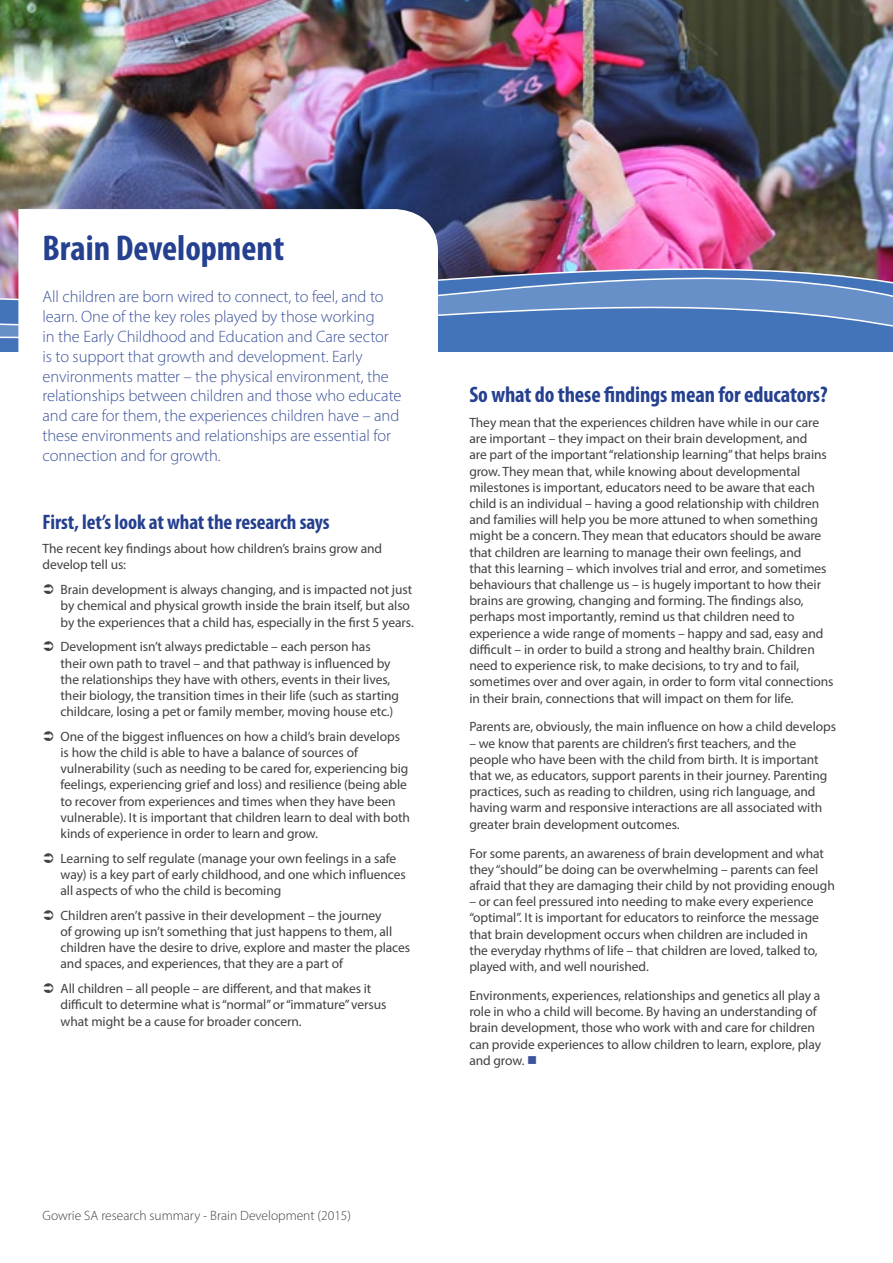
<style>
.page{position:relative;width:893px;height:1263px;background:#fff}
.page>*{position:absolute;margin:0;border:0;box-sizing:border-box;transform-origin:0 0}
.t1{font:700 condensed 36px "Myriad Pro";color:#25408f}
.t2{font:700 condensed 22.5px "Myriad Pro";letter-spacing:-.005em;color:#25408f}
.t3{font:700 condensed 21px "Myriad Pro";letter-spacing:-.005em;color:#25408f}
.t4{font:300 16.5px/19.8px "Myriad Pro";letter-spacing:-.005em;color:#3b539a}
.t5{font:13.5px/16.2px "Myriad Pro";letter-spacing:-.005em;color:#414042}
.t6{font:300 13.5px "Myriad Pro";color:#414042}
.s1{color:#3b539a}
</style>
<div class="page">
<img style="left:0;top:0;width:893px;height:352px">
<svg style="left:18px;top:209px;width:420px;height:143px"></svg>
<h1 class="t1" style="left:43px;top:226px;width:243px">Brain Development</h1>
<p class="t4" style="left:43px;top:287px;width:361px">All children are born wired to connect, to feel, and to learn. One of the key roles played by those working<br>in the Early Childhood and Education and Care sector is to support that growth and development. Early environments matter – the physical environment, the relationships between children and those who educate and care for them, the experiences children have – and these environments and relationships are essential for connection and for growth.</p>
<h3 class="t3" style="left:43px;top:508px;width:289px">First, let’s look at what the research says</h3>
<p class="t5" style="left:43px;top:540px;width:341px">The recent key findings about how children’s brains grow and develop tell us:</p>
<p class="t5" style="left:61px;top:581px;width:355px">Brain development is always changing, and is impacted not just by chemical and physical growth inside the brain itself, but also by the experiences that a child has, especially in the first 5 years.</p>
<p class="t5" style="left:61px;top:638px;width:340px">Development isn’t always predictable – each person has their own path to travel – and that pathway is influenced by the relationships they have with others, events in their lives, their biology, the transition times in their life (such as starting childcare, losing a pet or family member, moving house etc.)</p>
<p class="t5" style="left:61px;top:728px;width:351px">One of the biggest influences on how a child’s brain develops is how the child is able to have a balance of sources of vulnerability (such as needing to be cared for, experiencing big feelings, experiencing grief and loss) and resilience (being able to recover from experiences and times when they have been vulnerable). It is important that children learn to deal with both kinds of experience in order to learn and grow.</p>
<p class="t5" style="left:61px;top:850px;width:347px">Learning to self regulate (manage your own feelings in a safe way) is a key part of early childhood, and one which influences all aspects of who the child is becoming</p>
<p class="t5" style="left:61px;top:907px;width:351px">Children aren’t passive in their development – the journey<br>of growing up isn’t something that just happens to them, all children have the desire to drive, explore and master the places and spaces, and experiences, that they are a part of</p>
<p class="t5" style="left:61px;top:980px;width:327px">All children – all people – are different, and that makes it difficult to determine what is “normal” or “immature” versus what might be a cause for broader concern.</p>
<h2 class="t2" style="left:469px;top:381px;width:360px">So what do these findings mean for educators?</h2>
<p class="t5" style="left:469px;top:414px;width:366px">They mean that the experiences children have while in our care are important – they impact on their brain development, and<br>are part of the important “relationship learning” that helps brains grow. They mean that, while knowing about developmental milestones is important, educators need to be aware that each child is an individual – having a good relationship with children and families will help you be more attuned to when something might be a concern. They mean that educators should be aware that children are learning to manage their own feelings, and<br>that this learning – which involves trial and error, and sometimes behaviours that challenge us – is hugely important to how their brains are growing, changing and forming. The findings also, perhaps most importantly, remind us that children need to experience a wide range of moments – happy and sad, easy and difficult – in order to build a strong and healthy brain. Children need to experience risk, to make decisions, to try and to fail, sometimes over and over again, in order to form vital connections in their brain, connections that will impact on them for life.</p>
<p class="t5" style="left:469px;top:719px;width:368px">Parents are, obviously, the main influence on how a child develops</p>
<p class="t5" style="left:469px;top:735px;width:359px">– we know that parents are children’s first teachers, and the people who have been with the child from birth. It is important that we, as educators, support parents in their journey. Parenting practices, such as reading to children, using rich language, and having warm and responsive interactions are all associated with greater brain development outcomes.</p>
<p class="t5" style="left:469px;top:845px;width:367px">For some parents, an awareness of brain development and what they “should” be doing can be overwhelming – parents can feel afraid that they are damaging their child by not providing enough</p>
<p class="t5" style="left:469px;top:893px;width:351px">– or can feel pressured into needing to make every experience “optimal”. It is important for educators to reinforce the message that brain development occurs when children are included in the everyday rhythms of life – that children are loved, talked to, played with, and well nourished.</p>
<p class="t5" style="left:469px;top:987px;width:353px">Environments, experiences, relationships and genetics all play a role in who a child will become. By having an understanding of brain development, those who work with and care for children can provide experiences to allow children to learn, explore, play and grow. <span class="s1">■</span></p>
<p class="t6" style="left:43px;top:1208px;width:310px">Gowrie SA research summary - Brain Development (2015)</p>
</div>
